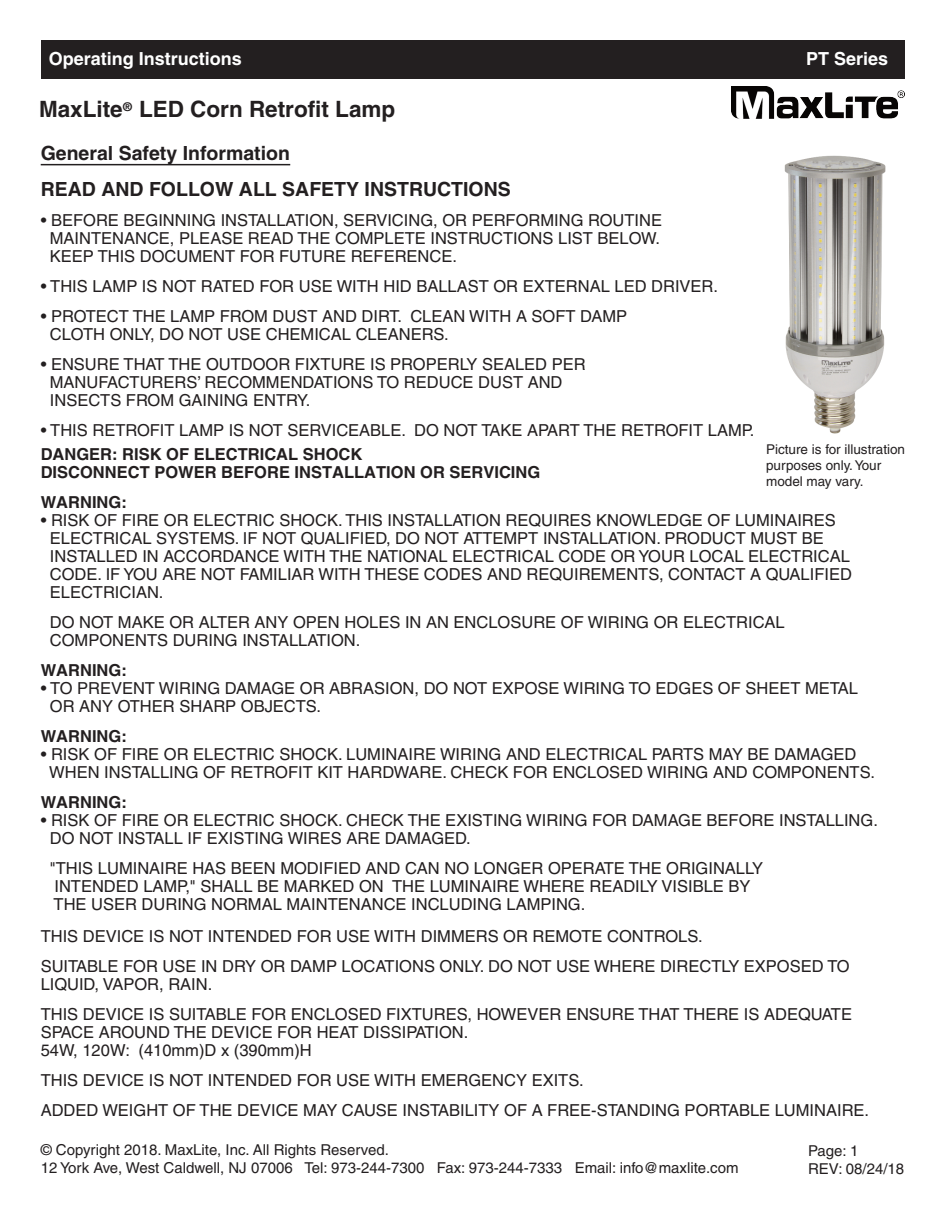
<style>
.page{position:relative;width:945px;height:1215px;background:#fff}
.page>*{position:absolute;margin:0;border:0;box-sizing:border-box;transform-origin:0 0}
.t1{font:700 22.5px "Helvetica";color:#231f20}
.t2{font:700 19.5px/36px "Helvetica";color:#231f20}
.t3{font:700 18px "Helvetica";color:#fff}
.t4{font:16.5px/18px "Helvetica";color:#231f20}
.t5{font:700 16.5px/18px "Helvetica";color:#231f20}
.t6{font:15px/18px "Helvetica";color:#231f20}
.t7{font:13.5px/16.2px "Helvetica";color:#231f20}
.t8{font:700 12px "Helvetica";color:#231f20}
</style>
<div class="page">
<div style="left:41px;top:40px;width:864px;height:39px;background:#231f20"></div>
<hr style="left:41px;top:164px;width:249px;height:1px;background:#231f20">
<img style="left:732px;top:87px;width:172px;height:31px">
<img style="left:784px;top:155px;width:102px;height:279px">
<p class="t3" style="left:49px;top:52px;width:195px">Operating Instructions</p>
<p class="t3" style="left:806px;top:52px;width:84px">PT Series</p>
<h1 class="t1" style="left:39px;top:101px;width:358px">MaxLite LED Corn Retrofit Lamp</h1>
<p class="t8" style="left:123px;top:102px;width:10px">®</p>
<p class="t2" style="left:41px;top:137px;width:472px">General Safety Information<br>READ AND FOLLOW ALL SAFETY INSTRUCTIONS</p>
<p class="t4" style="left:50px;top:212px;width:614px;text-indent:-9px">• BEFORE BEGINNING INSTALLATION, SERVICING, OR PERFORMING ROUTINE<br>MAINTENANCE, PLEASE READ THE COMPLETE INSTRUCTIONS LIST BELOW.<br>KEEP THIS DOCUMENT FOR FUTURE REFERENCE.</p>
<p class="t4" style="left:41px;top:278px;width:679px">• THIS LAMP IS NOT RATED FOR USE WITH HID BALLAST OR EXTERNAL LED DRIVER.</p>
<p class="t4" style="left:50px;top:308px;width:579px;text-indent:-9px">• PROTECT THE LAMP FROM DUST AND DIRT. CLEAN WITH A SOFT DAMP<br>CLOTH ONLY, DO NOT USE CHEMICAL CLEANERS.</p>
<p class="t4" style="left:50px;top:356px;width:537px;text-indent:-9px">• ENSURE THAT THE OUTDOOR FIXTURE IS PROPERLY SEALED PER<br>MANUFACTURERS’ RECOMMENDATIONS TO REDUCE DUST AND<br>INSECTS FROM GAINING ENTRY.</p>
<p class="t4" style="left:41px;top:422px;width:715px">• THIS RETROFIT LAMP IS NOT SERVICEABLE. DO NOT TAKE APART THE RETROFIT LAMP.</p>
<p class="t7" style="left:766px;top:442px;width:141px">Picture is for illustration purposes only.Your model may vary.</p>
<p class="t5" style="left:41px;top:447px;width:501px">DANGER: RISK OF ELECTRICAL SHOCK<br>DISCONNECT POWER BEFORE INSTALLATION OR SERVICING</p>
<p class="t5" style="left:41px;top:495px;width:88px">WARNING:</p>
<p class="t4" style="left:50px;top:513px;width:804px;text-indent:-9px">• RISK OF FIRE OR ELECTRIC SHOCK. THIS INSTALLATION REQUIRES KNOWLEDGE OF LUMINAIRES ELECTRICAL SYSTEMS. IF NOT QUALIFIED, DO NOT ATTEMPT INSTALLATION. PRODUCT MUST BE INSTALLED IN ACCORDANCE WITH THE NATIONAL ELECTRICAL CODE OR YOUR LOCAL ELECTRICAL CODE. IF YOU ARE NOT FAMILIAR WITH THESE CODES AND REQUIREMENTS, CONTACT A QUALIFIED ELECTRICIAN.</p>
<p class="t4" style="left:50px;top:615px;width:736px">DO NOT MAKE OR ALTER ANY OPEN HOLES IN AN ENCLOSURE OF WIRING OR ELECTRICAL<br>COMPONENTS DURING INSTALLATION.</p>
<p class="t5" style="left:41px;top:663px;width:88px">WARNING:</p>
<p class="t4" style="left:50px;top:681px;width:810px;text-indent:-9px">• TO PREVENT WIRING DAMAGE OR ABRASION, DO NOT EXPOSE WIRING TO EDGES OF SHEET METAL<br>OR ANY OTHER SHARP OBJECTS.</p>
<p class="t5" style="left:41px;top:729px;width:88px">WARNING:</p>
<p class="t4" style="left:49px;top:747px;width:827px;text-indent:-9px">• RISK OF FIRE OR ELECTRIC SHOCK. LUMINAIRE WIRING AND ELECTRICAL PARTS MAY BE DAMAGED<br>WHEN INSTALLING OF RETROFIT KIT HARDWARE. CHECK FOR ENCLOSED WIRING AND COMPONENTS.</p>
<p class="t5" style="left:41px;top:795px;width:88px">WARNING:</p>
<p class="t4" style="left:50px;top:813px;width:830px;text-indent:-9px">• RISK OF FIRE OR ELECTRIC SHOCK. CHECK THE EXISTING WIRING FOR DAMAGE BEFORE INSTALLING.<br>DO NOT INSTALL IF EXISTING WIRES ARE DAMAGED.</p>
<p class="t4" style="left:50px;top:861px;width:715px">"THIS LUMINAIRE HAS BEEN MODIFIED AND CAN NO LONGER OPERATE THE ORIGINALLY<br>INTENDED LAMP," SHALL BE MARKED ON THE LUMINAIRE WHERE READILY VISIBLE BY<br>THE USER DURING NORMAL MAINTENANCE INCLUDING LAMPING.</p>
<p class="t4" style="left:41px;top:923px;width:811px;line-height:30px">THIS DEVICE IS NOT INTENDED FOR USE WITH DIMMERS OR REMOTE CONTROLS.<br>SUITABLE FOR USE IN DRY OR DAMP LOCATIONS ONLY. DO NOT USE WHERE DIRECTLY EXPOSED TO</p>
<p class="t4" style="left:41px;top:971px;width:813px;line-height:30px">LIQUID, VAPOR, RAIN.<br>THIS DEVICE IS SUITABLE FOR ENCLOSED FIXTURES, HOWEVER ENSURE THAT THERE IS ADEQUATE</p>
<p class="t4" style="left:41px;top:1025px;width:429px">SPACE AROUND THE DEVICE FOR HEAT DISSIPATION.<br>54W, 120W: (410mm)D x (390mm)H</p>
<p class="t4" style="left:41px;top:1067px;width:830px;line-height:30px">THIS DEVICE IS NOT INTENDED FOR USE WITH EMERGENCY EXITS.<br>ADDED WEIGHT OF THE DEVICE MAY CAUSE INSTABILITY OF A FREE-STANDING PORTABLE LUMINAIRE.</p>
<p class="t6" style="left:41px;top:1142px;width:699px">© Copyright 2018. MaxLite, Inc. All Rights Reserved.<br>12 York Ave, West Caldwell, NJ 07006 Tel: 973-244-7300 Fax: 973-244-7333 Email: info@maxlite.com</p>
<p class="t6" style="left:808px;top:1143px;width:98px">Page: 1<br>REV: 08/24/18</p>
</div>
